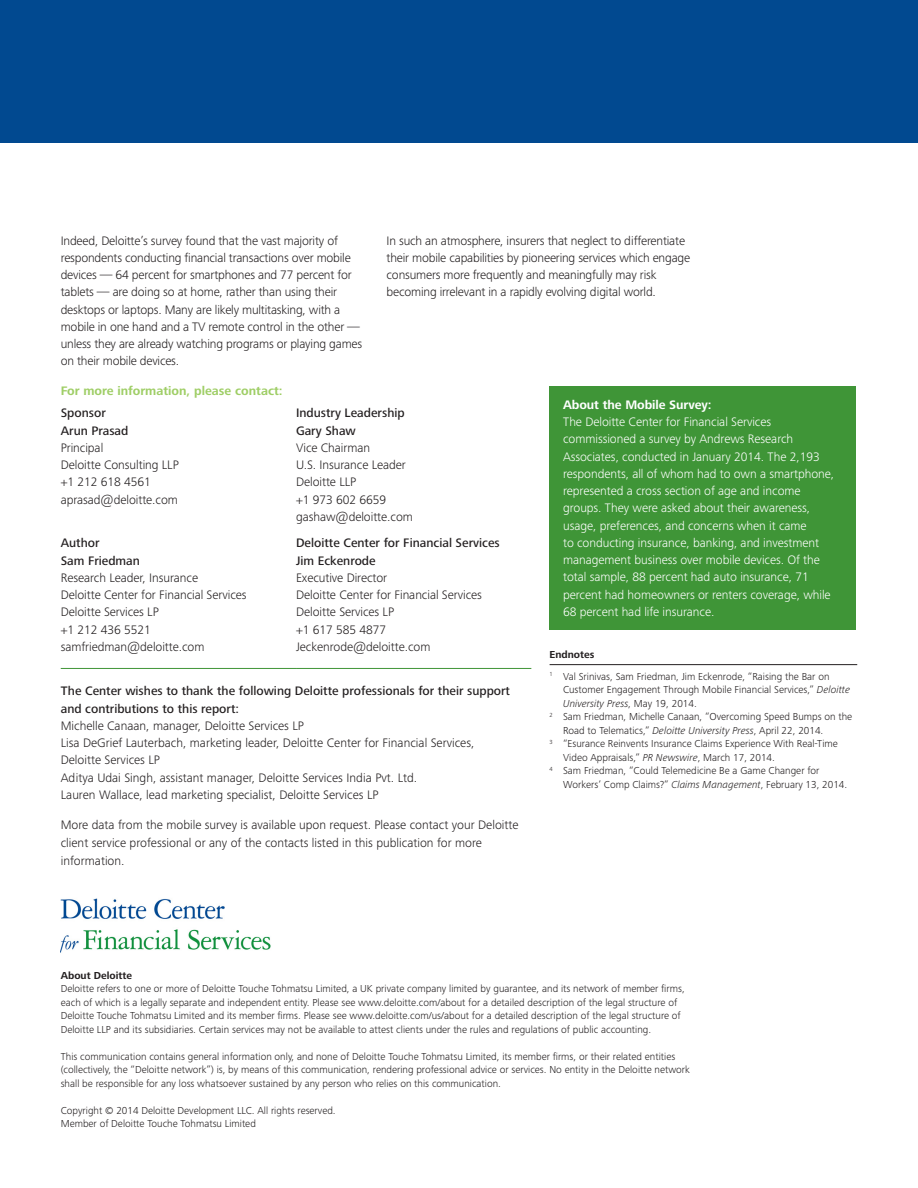
<style>
.page{position:relative;width:918px;height:1188px;background:#fff}
.page>*{position:absolute;margin:0;border:0;box-sizing:border-box;transform-origin:0 0}
.t1{font:300 12.75px/17.2px "Frutiger Next Pro";letter-spacing:-.005em;color:#231f20}
.t2{font:300 12.75px/17.2px "Frutiger Next Pro";letter-spacing:-.005em;color:#fff}
.t3{font:500 12.75px/17.2px "Frutiger Next Pro";color:#231f20}
.t4{font:700 12.75px "Frutiger Next Pro";color:#9fce66}
.t5{font:700 12.75px "Frutiger Next Pro";letter-spacing:-.005em;color:#fff}
.t6{font:300 10.5px/13.5px "Frutiger Next Pro";color:#231f20}
.Caption_styles_Capti{font:700 10.5px "Frutiger Next Pro";color:#231f20}
.s1{font-style:italic}
</style>
<div class="page">
<hr style="left:550px;top:664px;width:307px;height:1px;background:#231f20">
<img style="left:61px;top:898px;width:210px;height:54px">
<div style="left:0;top:0;width:918px;height:143px;background:#014990"></div>
<hr style="left:61px;top:668px;width:235px;height:1px;background:#3f9537">
<hr style="left:296px;top:668px;width:235px;height:1px;background:#3f9537">
<div style="left:550px;top:386px;width:306px;height:243px;background:#3f9537"></div>
<p class="t1" style="left:61px;top:232px;width:303px">Indeed, Deloitte’s survey found that the vast majority of respondents conducting financial transactions over mobile devices — 64 percent for smartphones and 77 percent for tablets — are doing so at home, rather than using their desktops or laptops. Many are likely multitasking, with a mobile in one hand and a TV remote control in the other — unless they are already watching programs or playing games on their mobile devices.</p>
<p class="t1" style="left:387px;top:232px;width:305px">In such an atmosphere, insurers that neglect to differentiate their mobile capabilities by pioneering services which engage consumers more frequently and meaningfully may risk becoming irrelevant in a rapidly evolving digital world.</p>
<p class="t4" style="left:61px;top:384px;width:223px">For more information, please contact:</p>
<p class="t3" style="left:61px;top:405px;width:47px">Sponsor</p>
<p class="t3" style="left:61px;top:422px;width:69px">Arun Prasad</p>
<p class="t1" style="left:61px;top:439px;width:44px">Principal</p>
<p class="t1" style="left:61px;top:456px;width:120px">Deloitte Consulting LLP</p>
<p class="t1" style="left:61px;top:474px;width:92px">+1 212 618 4561</p>
<p class="t1" style="left:61px;top:491px;width:119px">aprasad@deloitte.com</p>
<p class="t3" style="left:296px;top:405px;width:110px">Industry Leadership</p>
<p class="t3" style="left:296px;top:422px;width:61px">Gary Shaw</p>
<p class="t1" style="left:296px;top:439px;width:76px">Vice Chairman</p>
<p class="t1" style="left:296px;top:456px;width:111px">U.S. Insurance Leader</p>
<p class="t1" style="left:296px;top:474px;width:62px">Deloitte LLP</p>
<p class="t1" style="left:296px;top:491px;width:92px">+1 973 602 6659</p>
<p class="t1" style="left:296px;top:508px;width:118px">gashaw@deloitte.com</p>
<p class="t3" style="left:296px;top:534px;width:205px">Deloitte Center for Financial Services</p>
<p class="t3" style="left:296px;top:552px;width:81px">Jim Eckenrode</p>
<p class="t1" style="left:296px;top:569px;width:93px">Executive Director</p>
<p class="t1" style="left:296px;top:586px;width:187px">Deloitte Center for Financial Services</p>
<p class="t1" style="left:296px;top:603px;width:100px">Deloitte Services LP</p>
<p class="t1" style="left:296px;top:621px;width:92px">+1 617 585 4877</p>
<p class="t1" style="left:296px;top:638px;width:136px">Jeckenrode@deloitte.com</p>
<p class="t3" style="left:61px;top:682px;width:451px">The Center wishes to thank the following Deloitte professionals for their support and contributions to this report:</p>
<p class="t1" style="left:61px;top:717px;width:245px">Michelle Canaan, manager, Deloitte Services LP</p>
<p class="t1" style="left:61px;top:734px;width:415px">Lisa DeGrief Lauterbach, marketing leader, Deloitte Center for Financial Services,<br>Deloitte Services LP</p>
<p class="t1" style="left:61px;top:769px;width:358px">Aditya Udai Singh, assistant manager, Deloitte Services India Pvt. Ltd.</p>
<p class="t1" style="left:61px;top:786px;width:319px">Lauren Wallace, lead marketing specialist, Deloitte Services LP</p>
<p class="t1" style="left:61px;top:816px;width:459px;line-height:18px">More data from the mobile survey is available upon request. Please contact your Deloitte client service professional or any of the contacts listed in this publication for more information.</p>
<p class="t3" style="left:61px;top:534px;width:40px">Author</p>
<p class="t3" style="left:61px;top:552px;width:81px">Sam Friedman</p>
<p class="t1" style="left:61px;top:569px;width:139px">Research Leader, Insurance</p>
<p class="t1" style="left:61px;top:586px;width:187px">Deloitte Center for Financial Services</p>
<p class="t1" style="left:61px;top:603px;width:100px">Deloitte Services LP</p>
<p class="t1" style="left:61px;top:621px;width:92px">+1 212 436 5521</p>
<p class="t1" style="left:61px;top:638px;width:145px">samfriedman@deloitte.com</p>
<p class="t5" style="left:563px;top:397px;width:150px">About the Mobile Survey:</p>
<p class="t2" style="left:563px;top:413px;width:273px">The Deloitte Center for Financial Services commissioned a survey by Andrews Research Associates, conducted in January 2014. The 2,193 respondents, all of whom had to own a smartphone, represented a cross section of age and income groups. They were asked about their awareness, usage, preferences, and concerns when it came<br>to conducting insurance, banking, and investment management business over mobile devices. Of the total sample, 88 percent had auto insurance, 71 percent had homeowners or renters coverage, while 68 percent had life insurance.</p>
<p class="Caption_styles_Capti" style="left:550px;top:648px;width:46px">Endnotes</p>
<p class="t6" style="left:563px;top:670px;width:289px;text-indent:-13px"><sup>1</sup> Val Srinivas, Sam Friedman, Jim Eckenrode, “Raising the Bar on<br>Customer Engagement Through Mobile Financial Services,” <span class="s1">Deloitte<br>University Press</span>, May 19, 2014.</p>
<p class="t6" style="left:563px;top:710px;width:291px;text-indent:-14px"><sup>2</sup> Sam Friedman, Michelle Canaan, “Overcoming Speed Bumps on the<br>Road to Telematics,” <span class="s1">Deloitte University Press</span>, April 22, 2014.</p>
<p class="t6" style="left:563px;top:737px;width:276px;text-indent:-14px"><sup>3</sup> “Esurance Reinvents Insurance Claims Experience With Real-Time<br>Video Appraisals,” <span class="s1">PR Newswire</span>, March 17, 2014.</p>
<p class="t6" style="left:563px;top:764px;width:286px;text-indent:-14px"><sup>4</sup> Sam Friedman, “Could Telemedicine Be a Game Changer for<br>Workers’ Comp Claims?” <span class="s1">Claims Management</span>, February 13, 2014.</p>
<p class="Caption_styles_Capti" style="left:61px;top:969px;width:73px">About Deloitte</p>
<p class="t6" style="left:61px;top:982px;width:626px">Deloitte refers to one or more of Deloitte Touche Tohmatsu Limited, a UK private company limited by guarantee, and its network of member firms, each of which is a legally separate and independent entity. Please see www.deloitte.com/about for a detailed description of the legal structure of Deloitte Touche Tohmatsu Limited and its member firms. Please see www.deloitte.com/us/about for a detailed description of the legal structure of Deloitte LLP and its subsidiaries. Certain services may not be available to attest clients under the rules and regulations of public accounting.</p>
<p class="t6" style="left:61px;top:1050px;width:631px">This communication contains general information only, and none of Deloitte Touche Tohmatsu Limited, its member firms, or their related entities (collectively, the “Deloitte network”) is, by means of this communication, rendering professional advice or services. No entity in the Deloitte network shall be responsible for any loss whatsoever sustained by any person who relies on this communication.</p>
<p class="t6" style="left:61px;top:1104px;width:277px">Copyright © 2014 Deloitte Development LLC. All rights reserved.</p>
<p class="t6" style="left:61px;top:1117px;width:197px">Member of Deloitte Touche Tohmatsu Limited</p>
</div>
